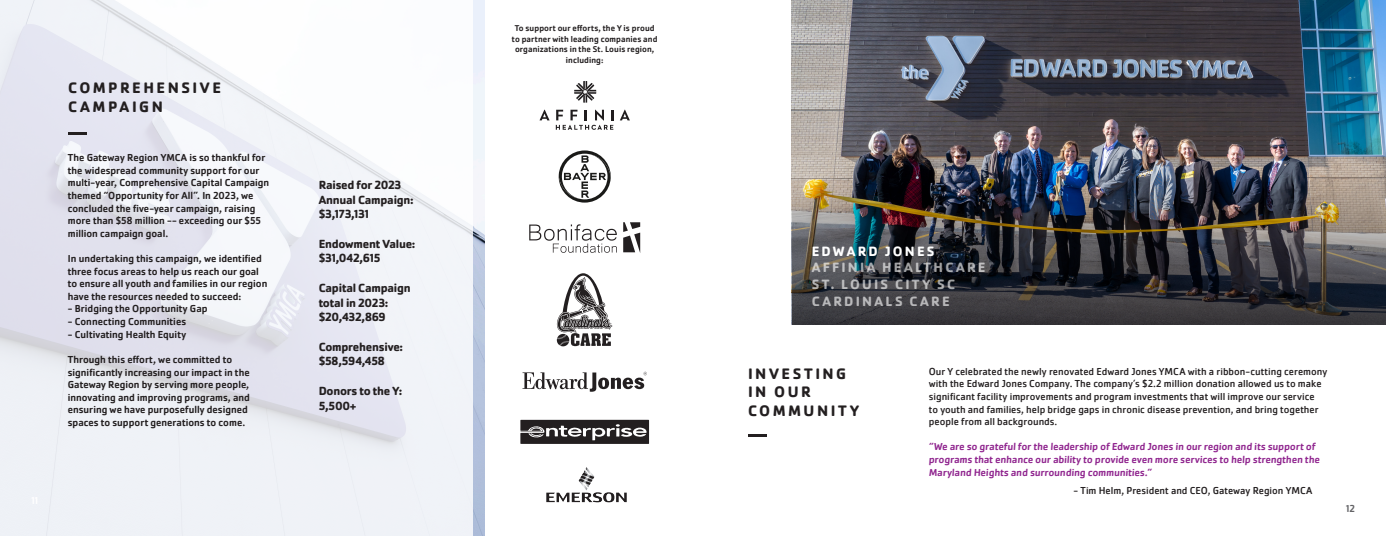
<style>
.page{position:relative;width:1386px;height:536px;background:#fff}
.page>*{position:absolute;margin:0;border:0;box-sizing:border-box;transform-origin:0 0}
.t1{font:700 15.75px "Cachet Pro";letter-spacing:.16em;color:#231f20}
.t2{font:700 14px/15.6px "Cachet Pro";letter-spacing:.16em;color:#fff}
.t3{font:700 12.25px "Cachet Pro";letter-spacing:-.02em;color:#231f20}
.t4{font:500 10.5px/12.6px "Cachet Pro";color:#231f20}
.t5{font:10.5px/12.6px "Cachet Pro";color:#231f20}
.t6{font:500 10.5px/12.6px "Cachet Pro";color:#90268f}
.t7{font:500 10.5px "Cachet Pro";color:#636366}
.t8{font:500 8.75px/10.5px "Cachet Pro";letter-spacing:.01em;color:#231f20;text-align:center}
</style>
<div class="page">
<img style="left:472px;top:0;width:13px;height:536px">
<svg style="left:0;top:0;width:472px;height:536px;fill:#eff2f7"></svg>
<hr style="left:748px;top:434px;width:18px;height:3px;background:#231f20">
<img style="left:792px;top:0;width:594px;height:177px">
<svg style="left:574px;top:81px;width:22px;height:22px"></svg>
<svg style="left:620px;top:110px;width:10px;height:10px"></svg>
<svg style="left:540px;top:110px;width:10px;height:10px"></svg>
<svg style="left:556px;top:109px;width:58px;height:21px"></svg>
<svg style="left:559px;top:150px;width:52px;height:52px"></svg>
<svg style="left:623px;top:222px;width:17px;height:31px"></svg>
<svg style="left:529px;top:224px;width:88px;height:29px"></svg>
<svg style="left:556px;top:273px;width:57px;height:73px"></svg>
<img style="left:546px;top:467px;width:81px;height:36px">
<svg style="left:520px;top:419px;width:129px;height:25px;background:#524f50"></svg>
<svg style="left:522px;top:371px;width:125px;height:20px"></svg>
<hr style="left:68px;top:132px;width:18px;height:3px;background:#231f20">
<img style="left:792px;top:177px;width:594px;height:147px">
<p class="t1" style="left:68px;top:78px;width:154px">COMPREHENSIVE</p>
<p class="t1" style="left:68px;top:97px;width:96px">CAMPAIGN</p>
<p class="t4" style="left:68px;top:151px;width:203px">The Gateway Region YMCA is so thankful for the widespread community support for our multi-year, Comprehensive Capital Campaign themed “Opportunity for All”. In 2023, we concluded the five-year campaign, raising more than $58 million -- exceeding our $55 million campaign goal.</p>
<p class="t4" style="left:68px;top:252px;width:201px">In undertaking this campaign, we identified three focus areas to help us reach our goal to ensure all youth and families in our region have the resources needed to succeed:</p>
<p class="t4" style="left:68px;top:303px;width:141px">- Bridging the Opportunity Gap</p>
<p class="t4" style="left:68px;top:315px;width:120px">- Connecting Communities</p>
<p class="t4" style="left:68px;top:328px;width:120px">- Cultivating Health Equity</p>
<p class="t4" style="left:68px;top:353px;width:184px">Through this effort, we committed to significantly increasing our impact in the Gateway Region by serving more people, innovating and improving programs, and</p>
<p class="t4" style="left:68px;top:403px;width:182px">ensuring we have purposefully designed spaces to support generations to come.</p>
<p class="t3" style="left:319px;top:177px;width:84px">Raised for 2023</p>
<p class="t3" style="left:319px;top:192px;width:96px">Annual Campaign:</p>
<p class="t3" style="left:319px;top:206px;width:52px">$3,173,131</p>
<p class="t3" style="left:319px;top:236px;width:98px">Endowment Value:</p>
<p class="t3" style="left:319px;top:250px;width:63px">$31,042,615</p>
<p class="t3" style="left:319px;top:280px;width:93px">Capital Campaign</p>
<p class="t3" style="left:319px;top:295px;width:71px">total in 2023:</p>
<p class="t3" style="left:319px;top:309px;width:69px">$20,432,869</p>
<p class="t3" style="left:319px;top:339px;width:86px">Comprehensive:</p>
<p class="t3" style="left:319px;top:353px;width:68px">$58,594,458</p>
<p class="t3" style="left:319px;top:383px;width:85px">Donors to the Y:</p>
<p class="t3" style="left:319px;top:397px;width:39px">5,500+</p>
<p class="t8" style="left:512px;top:23px;width:147px">To support our efforts, the Y is proud to partner with leading companies and organizations in the St. Louis region, including:</p>
<p class="t2" style="left:812px;top:244px;width:175px">EDWARD JONES<br>AFFINIA HEALTHCARE</p>
<h2 class="t2" style="left:812px;top:275px;width:145px;line-height:16.8px">ST. LOUIS CITY SC<br>CARDINALS CARE</h2>
<p class="t1" style="left:748px;top:363px;width:100px">INVESTING</p>
<p class="t1" style="left:748px;top:382px;width:64px">IN OUR</p>
<p class="t1" style="left:748px;top:401px;width:112px">COMMUNITY</p>
<p class="t5" style="left:929px;top:365px;width:400px">Our Y celebrated the newly renovated Edward Jones YMCA with a ribbon-cutting ceremony with the Edward Jones Company. The company’s $2.2 million donation allowed us to make significant facility improvements and program investments that will improve our service<br>to youth and families, help bridge gaps in chronic disease prevention, and bring together people from all backgrounds.</p>
<p class="t6" style="left:929px;top:440px;width:393px">“We are so grateful for the leadership of Edward Jones in our region and its support of programs that enhance our ability to provide even more services to help strengthen the<br>Maryland Heights and surrounding communities.”</p>
<p class="t5" style="left:1074px;top:484px;width:240px">- Tim Helm, President and CEO, Gateway Region YMCA</p>
<p class="t7" style="left:1346px;top:502px;width:10px">12</p>
</div>
